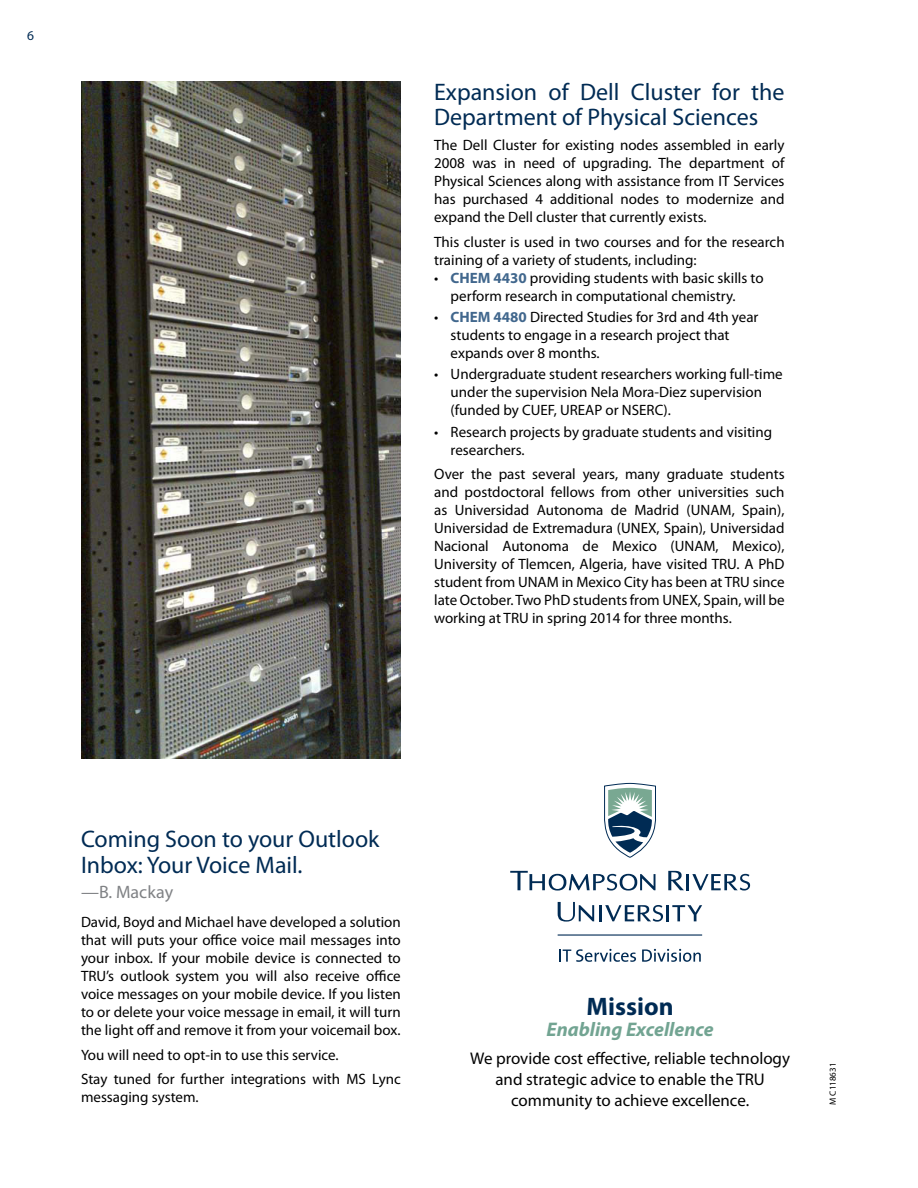
<style>
.page{position:relative;width:918px;height:1188px;background:#fff}
.page>*{position:absolute;margin:0;border:0;box-sizing:border-box;transform-origin:0 0}
.t1{font:700 25.35px "Myriad Pro";color:#002b54}
.t2{font:24px/25.5px "Myriad Pro";color:#002b54}
.t3{font:italic 700 19.8px "Myriad Pro";color:#72a492}
.t4{font:18px "Myriad Pro";color:#808285}
.t5{font:16.95px/21.1px "Myriad Pro";color:#000;text-align:center}
.t6{font:15px/18px "Myriad Pro";color:#000}
.t7{font:13.5px "Myriad Pro";color:#002b54}
.t8{font:9px "Myriad Pro";color:#000}
.s1{font-weight:700;color:#41678d}
</style>
<div class="page">
<svg style="left:668px;top:871px;width:16px;height:19px"></svg>
<hr style="left:686px;top:874px;width:3px;height:16px;background:#002b54">
<svg style="left:692px;top:874px;width:58px;height:17px"></svg>
<svg style="left:510px;top:871px;width:146px;height:20px"></svg>
<svg style="left:558px;top:902px;width:36px;height:20px"></svg>
<hr style="left:599px;top:905px;width:3px;height:16px;background:#002b54">
<svg style="left:605px;top:905px;width:97px;height:17px"></svg>
<svg style="left:604px;top:783px;width:52px;height:75px"></svg>
<hr style="left:558px;top:934px;width:144px;height:2px;background:#002b54">
<svg style="left:559px;top:949px;width:77px;height:13px"></svg>
<svg style="left:642px;top:949px;width:59px;height:13px"></svg>
<img style="left:81px;top:82px;width:320px;height:676px">
<p class="t7" style="left:27px;top:28px;width:8px">6</p>
<h2 class="t2" style="left:434px;top:79px;width:352px">Expansion of Dell Cluster for the<br>Department of Physical Sciences</h2>
<p class="t6" style="left:434px;top:136px;width:352px;text-align:justify">The Dell Cluster for existing nodes assembled in early 2008 was in need of upgrading. The department of Physical Sciences along with assistance from IT Services has purchased 4 additional nodes to modernize and expand the Dell cluster that currently exists.</p>
<p class="t6" style="left:434px;top:233px;width:352px">This cluster is used in two courses and for the research training of a variety of students, including:</p>
<p class="t6" style="left:451px;top:269px;width:315px;text-indent:-17px">• <span class="s1">CHEM 4430</span> providing students with basic skills to perform research in computational chemistry.</p>
<p class="t6" style="left:451px;top:308px;width:309px;text-indent:-16px">• <span class="s1">CHEM 4480</span> Directed Studies for 3rd and 4th year students to engage in a research project that expands over 8 months.</p>
<p class="t6" style="left:451px;top:365px;width:334px;text-indent:-16px">• Undergraduate student researchers working full-time under the supervision Nela Mora-Diez supervision (funded by CUEF, UREAP or NSERC).</p>
<p class="t6" style="left:451px;top:422px;width:323px;text-indent:-16px">• Research projects by graduate students and visiting researchers.</p>
<p class="t6" style="left:434px;top:465px;width:352px;text-align:justify">Over the past several years, many graduate students and postdoctoral fellows from other universities such as Universidad Autonoma de Madrid (UNAM, Spain), Universidad de Extremadura (UNEX, Spain), Universidad Nacional Autonoma de Mexico (UNAM, Mexico), University of Tlemcen, Algeria, have visited TRU. A PhD student from UNAM in Mexico City has been at TRU since late October. Two PhD students from UNEX, Spain, will be working at TRU in spring 2014 for three months.</p>
<h2 class="t2" style="left:81px;top:826px;width:300px">Coming Soon to your Outlook<br>Inbox: Your Voice Mail.</h2>
<p class="t4" style="left:81px;top:881px;width:94px">—B. Mackay</p>
<p class="t6" style="left:81px;top:913px;width:321px;text-align:justify">David, Boyd and Michael have developed a solution that will puts your office voice mail messages into your inbox. If your mobile device is connected to TRU’s outlook system you will also receive office voice messages on your mobile device. If you listen to or delete your voice message in email, it will turn the light off and remove it from your voicemail box.</p>
<p class="t6" style="left:81px;top:1042px;width:321px;line-height:24.8px">You will need to opt-in to use this service.<br>Stay tuned for further integrations with MS Lync</p>
<p class="t6" style="left:81px;top:1088px;width:119px">messaging system.</p>
<h1 class="t1" style="left:587px;top:990px;width:89px">Mission</h1>
<h3 class="t3" style="left:547px;top:1016px;width:169px">Enabling Excellence</h3>
<p class="t5" style="left:470px;top:1047px;width:321px">We provide cost effective, reliable technology and strategic advice to enable the TRU community to achieve excellence.</p>
<p class="t8" style="left:827px;top:1105px;width:44px;rotate:-90deg">M C118631</p>
</div>
